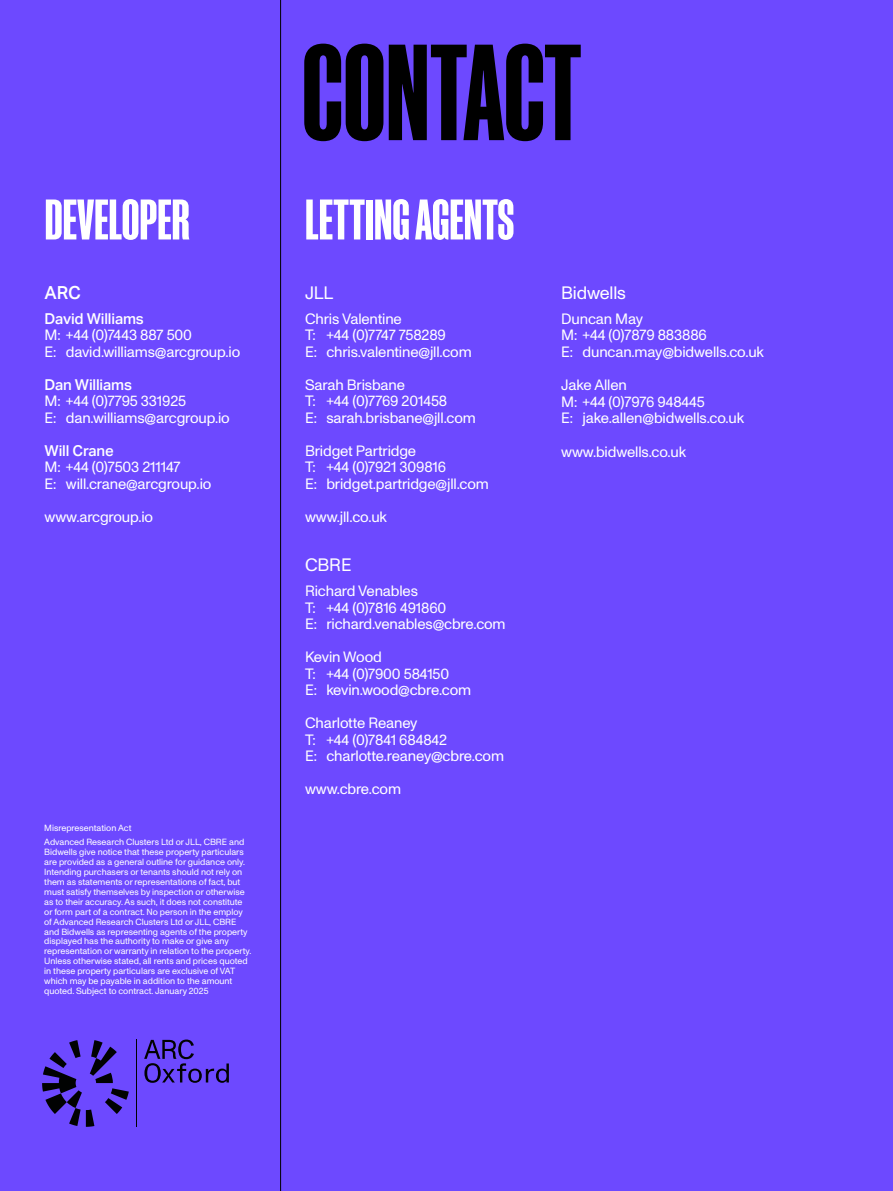
<style>
.page{position:relative;width:893px;height:1191px;background:#6d49ff}
.page>*{position:absolute;margin:0;border:0;box-sizing:border-box;transform-origin:0 0}
.t1{font:700 129px "Manuka";letter-spacing:-.005em;color:#000}
.t2{font:700 54px "Manuka";color:#fff}
.t3{font:18px "ABC Monument Grotesk";letter-spacing:-.01em;color:#fff}
.t4{font:500 18px "Aktiv Grotesk";color:#fff}
.t5{font:15px/16.5px "ABC Monument Grotesk";letter-spacing:-.01em;color:#fff}
.t6{font:500 15px "Aktiv Grotesk";letter-spacing:-.01em;color:#fff}
.t7{font:9px/9.9px "ABC Monument Grotesk";color:#fff}
</style>
<div class="page">
<hr style="left:280px;top:0;width:1px;height:1191px;background:#000">
<svg style="left:42px;top:1040px;width:87px;height:86px"></svg>
<svg style="left:144px;top:1039px;width:85px;height:43px"></svg>
<hr style="left:136px;top:1039px;width:1px;height:87px;background:#010202">
<h2 class="t2" style="left:45px;top:191px;width:147px">DEVELOPER</h2>
<h3 class="t4" style="left:45px;top:282px;width:38px">ARC</h3>
<h3 class="t6" style="left:45px;top:309px;width:101px">David Williams</h3>
<h3 class="t5" style="left:45px;top:327px;width:197px">M: +44 (0)7443 887 500<br>E: david.williams@arcgroup.io</h3>
<h3 class="t6" style="left:45px;top:375px;width:89px">Dan Williams</h3>
<h3 class="t5" style="left:45px;top:393px;width:187px">M: +44 (0)7795 331925<br>E: dan.williams@arcgroup.io</h3>
<h3 class="t6" style="left:45px;top:441px;width:71px">Will Crane</h3>
<h3 class="t5" style="left:45px;top:459px;width:168px">M: +44 (0)7503 211147<br>E: will.crane@arcgroup.io</h3>
<h3 class="t5" style="left:45px;top:508px;width:110px">www.arcgroup.io</h3>
<p class="t7" style="left:44px;top:821px;width:202px;line-height:14.1px">Misrepresentation Act<br>Advanced Research Clusters Ltd or JLL, CBRE and</p>
<p class="t7" style="left:44px;top:847px;width:209px">Bidwells give notice that these property particulars are provided as a general outline for guidance only.<br>Intending purchasers or tenants should not rely on them as statements or representations of fact, but must satisfy themselves by inspection or otherwise as to their accuracy. As such, it does not constitute or form part of a contract. No person in the employ of Advanced Research Clusters Ltd or JLL, CBRE and Bidwells as representing agents of the property displayed has the authority to make or give any representation or warranty in relation to the property.<br>Unless otherwise stated, all rents and prices quoted in these property particulars are exclusive of VAT which may be payable in addition to the amount quoted. Subject to contract. January 2025</p>
<h1 class="t1" style="left:302px;top:25px;width:282px">CONTACT</h1>
<h2 class="t2" style="left:305px;top:191px;width:211px">LETTING AGENTS</h2>
<h3 class="t3" style="left:305px;top:282px;width:30px">JLL</h3>
<h3 class="t5" style="left:305px;top:310px;width:168px">Chris Valentine<br>T: +44 (0)7747 758289<br>E: chris.valentine@jll.com</h3>
<h3 class="t5" style="left:305px;top:376px;width:172px">Sarah Brisbane<br>T: +44 (0)7769 201458<br>E: sarah.brisbane@jll.com</h3>
<h3 class="t5" style="left:305px;top:442px;width:185px">Bridget Partridge<br>T: +44 (0)7921 309816<br>E: bridget.partridge@jll.com</h3>
<h3 class="t5" style="left:305px;top:508px;width:83px">www.jll.co.uk</h3>
<h3 class="t3" style="left:305px;top:554px;width:48px">CBRE</h3>
<h3 class="t5" style="left:305px;top:583px;width:202px">Richard Venables<br>T: +44 (0)7816 491860<br>E: richard.venables@cbre.com</h3>
<h3 class="t5" style="left:305px;top:649px;width:168px">Kevin Wood<br>T: +44 (0)7900 584150<br>E: kevin.wood@cbre.com</h3>
<h3 class="t5" style="left:305px;top:715px;width:200px">Charlotte Reaney<br>T: +44 (0)7841 684842<br>E: charlotte.reaney@cbre.com</h3>
<h3 class="t5" style="left:305px;top:781px;width:97px">www.cbre.com</h3>
<h3 class="t3" style="left:561px;top:282px;width:66px">Bidwells</h3>
<h3 class="t5" style="left:561px;top:310px;width:204px">Duncan May<br>M: +44 (0)7879 883886<br>E: duncan.may@bidwells.co.uk</h3>
<h3 class="t5" style="left:561px;top:377px;width:184px">Jake Allen<br>M: +44 (0)7976 948445<br>E: jake.allen@bidwells.co.uk</h3>
<h3 class="t5" style="left:561px;top:443px;width:126px">www.bidwells.co.uk</h3>
</div>
